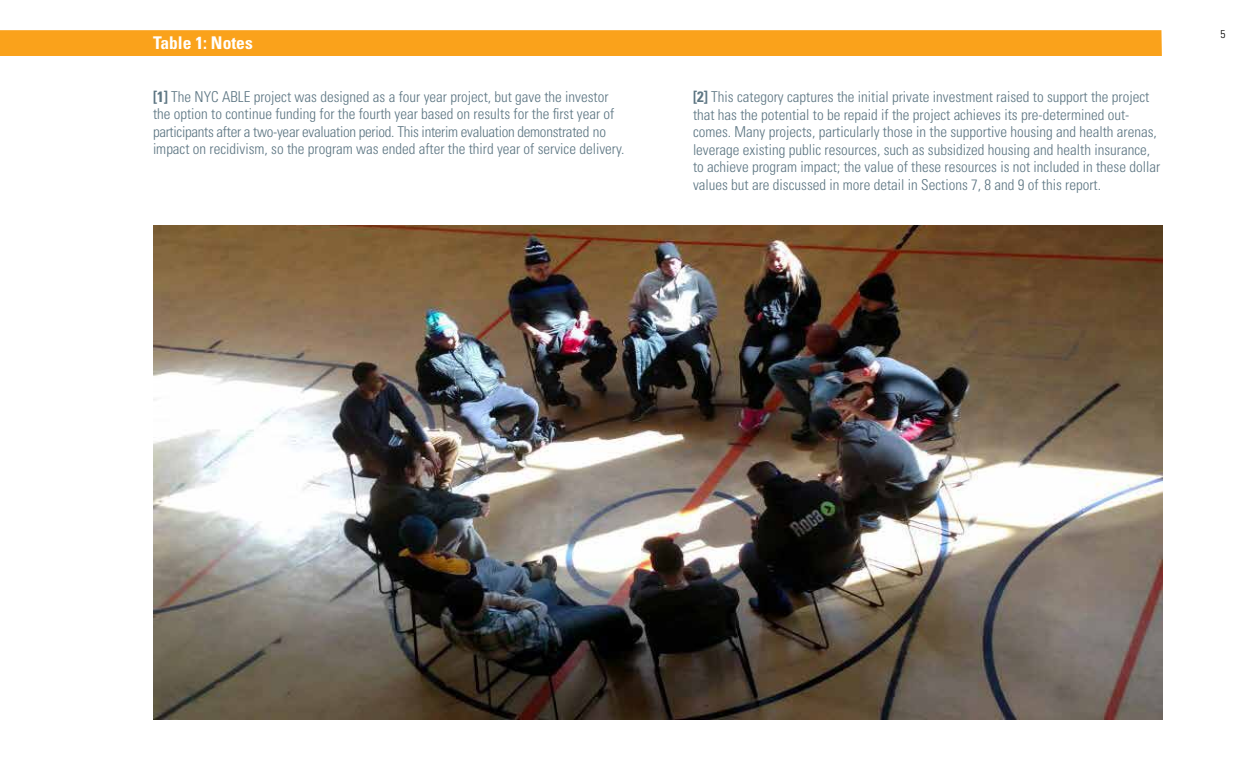
<style>
.page{position:relative;width:1260px;height:765px;background:#fff}
.page>*{position:absolute;margin:0;border:0;box-sizing:border-box;transform-origin:0 0}
.t1{font:700 condensed 17.5px "Univers";color:#fff}
.t2{font:300 condensed 15px/17.5px "Univers";color:#5d7683}
.t3{font:300 condensed 11.25px "Univers";color:#000}
.s1{font-weight:700}
</style>
<div class="page">
<div style="left:0;top:30px;width:1162px;height:26px;background:#faa21b"></div>
<img style="left:153px;top:226px;width:1010px;height:493px">
<p class="t1" style="left:153px;top:32px;width:101px">Table 1: Notes</p>
<p class="t2" style="left:153px;top:88px;width:473px"><span class="s1">[1]</span> The NYC ABLE project was designed as a four year project, but gave the investor the option to continue funding for the fourth year based on results for the first year of participants after a two-year evaluation period. This interim evaluation demonstrated no impact on recidivism, so the program was ended after the third year of service delivery.</p>
<p class="t2" style="left:693px;top:88px;width:469px"><span class="s1">[2]</span> This category captures the initial private investment raised to support the project that has the potential to be repaid if the project achieves its pre-determined out&shy;comes. Many projects, particularly those in the supportive housing and health arenas, leverage existing public resources, such as subsidized housing and health insurance, to achieve program impact; the value of these resources is not included in these dollar values but are discussed in more detail in Sections 7, 8 and 9 of this report.</p>
<p class="t3" style="left:1220px;top:28px;width:6px">5</p>
</div>
